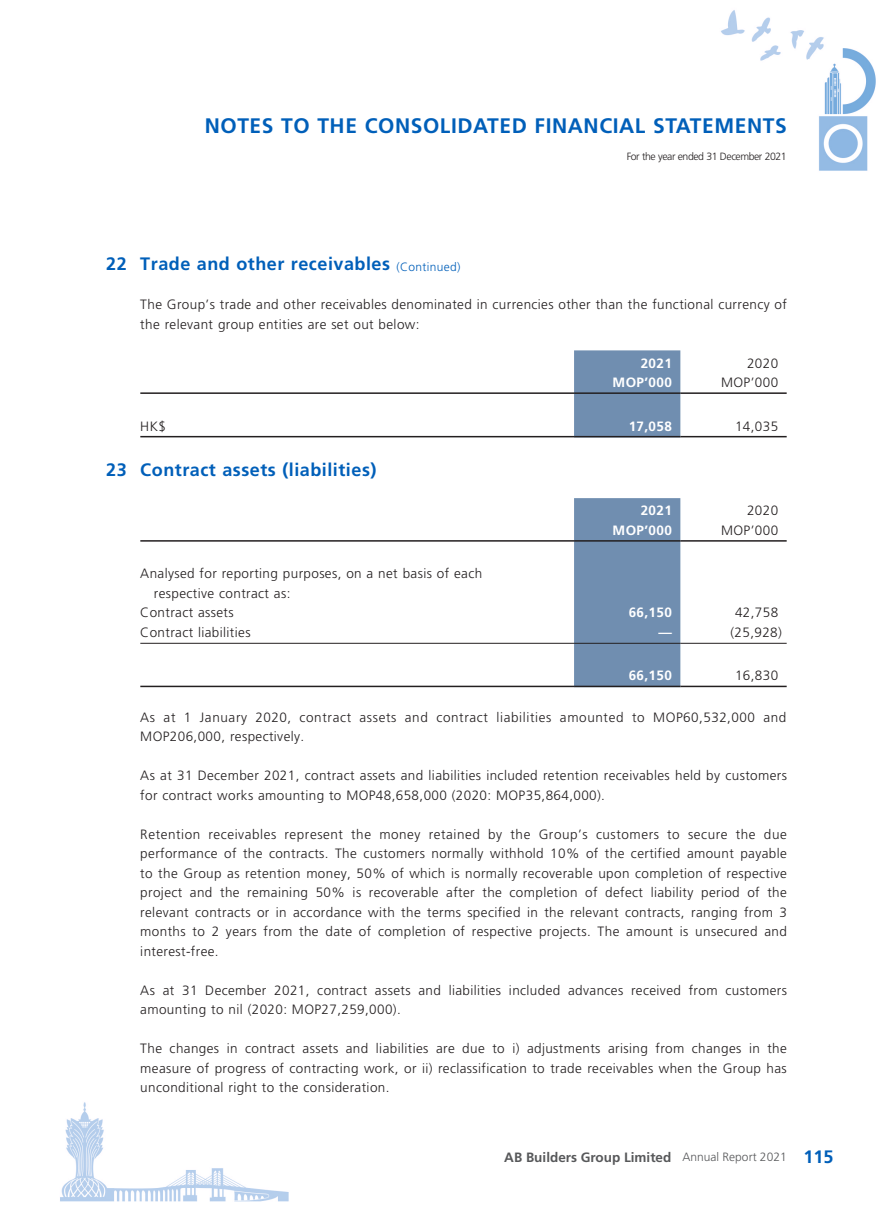
<style>
.page{position:relative;width:893px;height:1212px;background:#fff}
.page>*{position:absolute;margin:0;border:0;box-sizing:border-box;transform-origin:0 0}
.t1{font:700 21px "Frutiger LT Std";letter-spacing:.03em;color:#005fb9}
._01_H1{font:700 18px "Frutiger LT Std";letter-spacing:.03em;color:#005fb9}
._00_txt{font:300 13.5px/19.5px "Frutiger LT Std";letter-spacing:.03em;color:#231f20}
._50_Table_txt{font:300 13.5px/19.5px "Frutiger LT Std";letter-spacing:.03em;color:#231f20}
.t2{font:700 13.5px "Frutiger LT Std";color:#57585a}
._50_Table_txt-2{font:700 13.5px "Frutiger LT Std";letter-spacing:.03em;color:#fff}
.t3{font:300 10.5px "Frutiger LT Std";letter-spacing:-.04em;color:#231f20}
.s1{font-weight:300;font-size:12px}
.s2{font-size:18px;color:#005fb9}
</style>
<div class="page">
<img style="left:60px;top:10px;width:816px;height:1192px">
<div style="left:574px;top:350px;width:106px;height:86px;background:#708eb0"></div>
<hr style="left:140px;top:392px;width:434px;height:2px;background:#231f20">
<hr style="left:574px;top:392px;width:106px;height:2px;background:#231f20">
<hr style="left:680px;top:392px;width:107px;height:2px;background:#231f20">
<hr style="left:140px;top:436px;width:434px;height:1px;background:#231f20">
<hr style="left:574px;top:436px;width:106px;height:1px;background:#231f20">
<hr style="left:680px;top:436px;width:107px;height:1px;background:#231f20">
<div style="left:574px;top:498px;width:106px;height:188px;background:#708eb0"></div>
<hr style="left:140px;top:540px;width:434px;height:2px;background:#231f20">
<hr style="left:574px;top:540px;width:106px;height:2px;background:#231f20">
<hr style="left:680px;top:540px;width:107px;height:2px;background:#231f20">
<hr style="left:140px;top:643px;width:434px;height:1px;background:#231f20">
<hr style="left:574px;top:643px;width:106px;height:1px;background:#231f20">
<hr style="left:680px;top:643px;width:107px;height:1px;background:#231f20">
<hr style="left:140px;top:686px;width:434px;height:1px;background:#231f20">
<hr style="left:574px;top:686px;width:106px;height:1px;background:#231f20">
<hr style="left:680px;top:686px;width:107px;height:1px;background:#231f20">
<h1 class="t1" style="left:205px;top:114px;width:584px">NOTES TO THE CONSOLIDATED FINANCIAL STATEMENTS</h1>
<p class="t3" style="left:627px;top:151px;width:162px">For the year ended 31 December 2021</p>
<p class="_01_H1" style="left:106px;top:253px;width:356px">22 Trade and other receivables <span class="s1">(Continued)</span></p>
<p class="_00_txt" style="left:140px;top:295px;width:648px">The Group’s trade and other receivables denominated in currencies other than the functional currency of the relevant group entities are set out below:</p>
<p class="_50_Table_txt-2" style="left:641px;top:355px;width:33px">2021</p>
<p class="_50_Table_txt" style="left:747px;top:353px;width:33px">2020</p>
<p class="_50_Table_txt-2" style="left:613px;top:374px;width:61px">MOP’000</p>
<p class="_50_Table_txt" style="left:721px;top:373px;width:59px">MOP’000</p>
<p class="_50_Table_txt" style="left:140px;top:416px;width:27px">HK$</p>
<p class="_50_Table_txt-2" style="left:629px;top:418px;width:45px">17,058</p>
<p class="_50_Table_txt" style="left:735px;top:416px;width:45px">14,035</p>
<p class="_01_H1" style="left:106px;top:459px;width:272px">23 Contract assets (liabilities)</p>
<p class="_50_Table_txt-2" style="left:641px;top:503px;width:33px">2021</p>
<p class="_50_Table_txt" style="left:747px;top:501px;width:33px">2020</p>
<p class="_50_Table_txt-2" style="left:613px;top:522px;width:61px">MOP’000</p>
<p class="_50_Table_txt" style="left:721px;top:521px;width:59px">MOP’000</p>
<p class="_50_Table_txt" style="left:154px;top:564px;width:330px;text-indent:-14px">Analysed for reporting purposes, on a net basis of each respective contract as:</p>
<p class="_50_Table_txt" style="left:140px;top:603px;width:95px">Contract assets</p>
<p class="_50_Table_txt-2" style="left:629px;top:605px;width:45px">66,150</p>
<p class="_50_Table_txt" style="left:735px;top:603px;width:45px">42,758</p>
<p class="_50_Table_txt" style="left:140px;top:623px;width:112px">Contract liabilities</p>
<p class="_50_Table_txt-2" style="left:658px;top:624px;width:15px">—</p>
<p class="_50_Table_txt" style="left:730px;top:623px;width:53px">(25,928)</p>
<p class="_50_Table_txt-2" style="left:629px;top:668px;width:45px">66,150</p>
<p class="_50_Table_txt" style="left:735px;top:666px;width:45px">16,830</p>
<p class="_00_txt" style="left:140px;top:707px;width:647px">As at 1 January 2020, contract assets and contract liabilities amounted to MOP60,532,000 and<br>MOP206,000, respectively.</p>
<p class="_00_txt" style="left:140px;top:766px;width:648px">As at 31 December 2021, contract assets and liabilities included retention receivables held by customers for contract works amounting to MOP48,658,000 (2020: MOP35,864,000).</p>
<p class="_00_txt" style="left:140px;top:824px;width:648px;text-align:justify">Retention receivables represent the money retained by the Group’s customers to secure the due performance of the contracts. The customers normally withhold 10% of the certified amount payable to the Group as retention money, 50% of which is normally recoverable upon completion of respective project and the remaining 50% is recoverable after the completion of defect liability period of the relevant contracts or in accordance with the terms specified in the relevant contracts, ranging from 3 months to 2 years from the date of completion of respective projects. The amount is unsecured and interest-free.</p>
<p class="_00_txt" style="left:140px;top:980px;width:648px">As at 31 December 2021, contract assets and liabilities included advances received from customers amounting to nil (2020: MOP27,259,000).</p>
<p class="_00_txt" style="left:140px;top:1039px;width:648px;text-align:justify">The changes in contract assets and liabilities are due to i) adjustments arising from changes in the measure of progress of contracting work, or ii) reclassification to trade receivables when the Group has unconditional right to the consideration.</p>
<p class="t2" style="left:504px;top:1149px;width:331px">AB Builders Group Limited <span class="s1">Annual Report 2021</span> <span class="s2">115</span></p>
</div>
